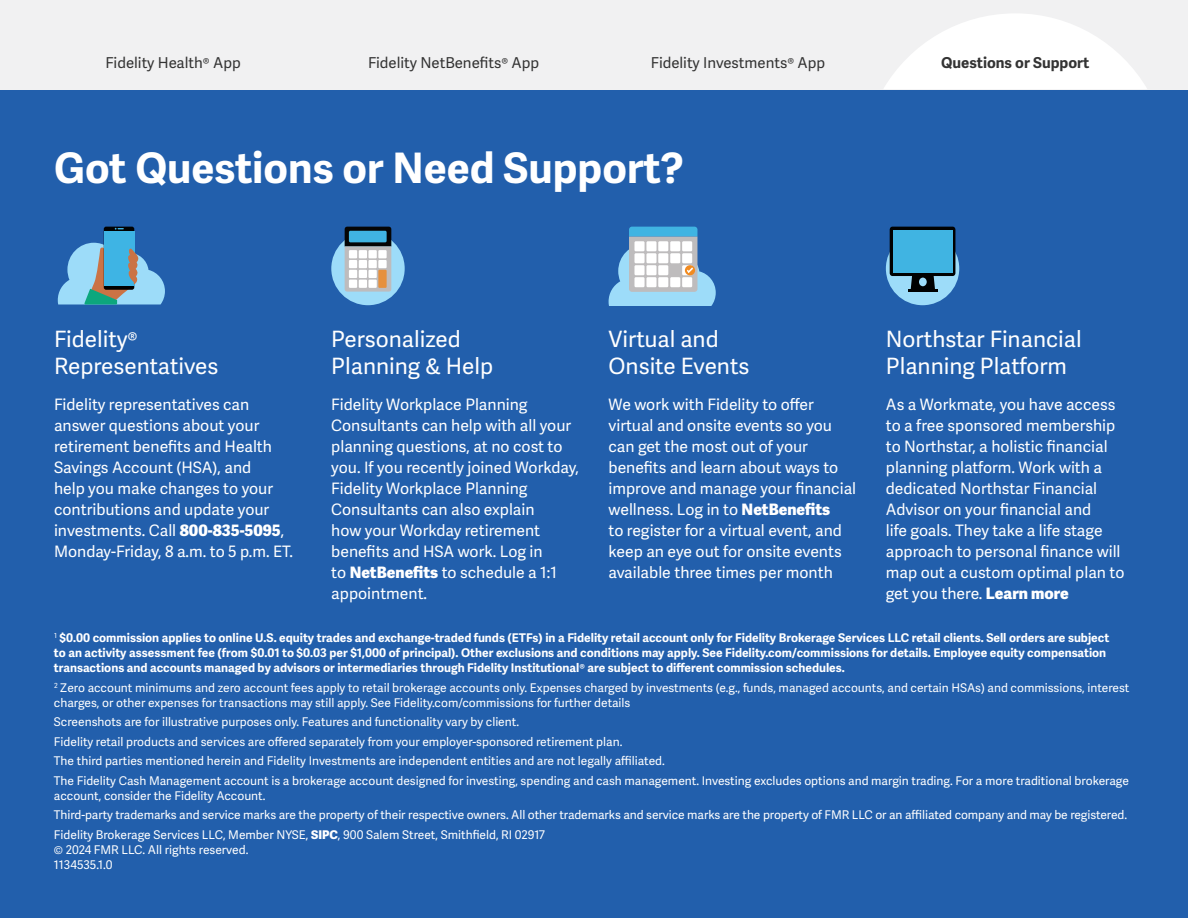
<style>
.page{position:relative;width:1188px;height:918px;background:#fff}
.page>*{position:absolute;margin:0;border:0;box-sizing:border-box;transform-origin:0 0}
.t1{font:700 42px "Adelle Sans";color:#fff}
.t2{font:22.5px/27px "Adelle Sans";color:#fff}
.t3{font:15.75px/21px "Adelle Sans";color:#fff}
.t4{font:15px "Adelle Sans";color:#333}
.t5{font:700 15px "Adelle Sans";color:#333}
.t6{font:12px/19.5px "Adelle Sans";color:#fff}
.t7{font:700 12px/15px "Adelle Sans";color:#fff}
.s1{font-weight:800}
</style>
<div class="page">
<div style="left:0;top:89px;width:1188px;height:829px;background:#225fac"></div>
<div style="left:0;top:0;width:1188px;height:89px;background:#f1f1f2"></div>
<svg style="left:884px;top:14px;width:263px;height:75px"></svg>
<div style="left:104px;top:227px;width:30px;height:63px;background:#000101;border-radius:2px"></div>
<div style="left:104px;top:231px;width:30px;height:54px;background:#3eb4e4"></div>
<svg style="left:115px;top:228px;width:9px;height:2px"></svg>
<svg style="left:58px;top:243px;width:107px;height:62px"></svg>
<div style="left:886px;top:232px;width:73px;height:73px;background:#9ddcf9;border-radius:50%"></div>
<div style="left:331px;top:232px;width:74px;height:73px;background:#9ddcf9;border-radius:50%"></div>
<svg style="left:345px;top:227px;width:46px;height:65px"></svg>
<div style="left:349px;top:231px;width:38px;height:11px;background:#40b4e2;border-radius:2px"></div>
<div style="left:368px;top:250px;width:9px;height:8px;background:#fff"></div>
<div style="left:359px;top:250px;width:8px;height:8px;background:#fff"></div>
<div style="left:349px;top:250px;width:8px;height:8px;background:#fff"></div>
<div style="left:378px;top:250px;width:9px;height:8px;background:#fff"></div>
<div style="left:368px;top:260px;width:9px;height:8px;background:#fff"></div>
<div style="left:359px;top:260px;width:8px;height:8px;background:#fff"></div>
<div style="left:349px;top:260px;width:8px;height:8px;background:#fff"></div>
<div style="left:368px;top:270px;width:9px;height:8px;background:#fff"></div>
<div style="left:359px;top:270px;width:8px;height:8px;background:#fff"></div>
<div style="left:349px;top:270px;width:8px;height:8px;background:#fff"></div>
<div style="left:368px;top:280px;width:9px;height:8px;background:#fff"></div>
<div style="left:359px;top:280px;width:8px;height:8px;background:#fff"></div>
<div style="left:349px;top:280px;width:8px;height:8px;background:#fff"></div>
<div style="left:378px;top:260px;width:9px;height:8px;background:#fff"></div>
<div style="left:378px;top:270px;width:9px;height:18px;background:#e6903d"></div>
<div style="left:890px;top:227px;width:65px;height:49px;background:#000101;border-radius:3px"></div>
<div style="left:893px;top:230px;width:60px;height:43px;background:#40b4e2"></div>
<hr style="left:908px;top:289px;width:29px;height:3px;background:#000101">
<svg style="left:911px;top:276px;width:24px;height:13px"></svg>
<svg style="left:609px;top:227px;width:107px;height:79px"></svg>
<p class="t4" style="left:105px;top:54px;width:137px">Fidelity Health® App</p>
<p class="t4" style="left:368px;top:54px;width:173px">Fidelity NetBenefits® App</p>
<p class="t4" style="left:651px;top:54px;width:176px">Fidelity Investments® App</p>
<h1 class="t1" style="left:54px;top:143px;width:631px">Got Questions or Need Support?</h1>
<p class="t5" style="left:941px;top:54px;width:150px">Questions or Support</p>
<h2 class="t2" style="left:54px;top:326px;width:166px">Fidelity®<br>Representatives</h2>
<p class="t3" style="left:54px;top:394px;width:241px">Fidelity representatives can answer questions about your retirement benefits and Health<br>Savings Account (HSA), and<br>help you make changes to your contributions and update your investments. Call <span class="s1">800-835-5095</span>,<br>Monday-Friday, 8 a.m. to 5 p.m. ET.</p>
<h2 class="t2" style="left:331px;top:326px;width:164px">Personalized<br>Planning &amp; Help</h2>
<p class="t3" style="left:331px;top:394px;width:249px">Fidelity Workplace Planning<br>Consultants can help with all your planning questions, at no cost to you. If you recently joined Workday,<br>Fidelity Workplace Planning<br>Consultants can also explain<br>how your Workday retirement benefits and HSA work. Log in<br>to <span class="s1">NetBenefits</span> to schedule a 1:1 appointment.</p>
<h2 class="t2" style="left:609px;top:326px;width:142px">Virtual and<br>Onsite Events</h2>
<p class="t3" style="left:609px;top:394px;width:249px">We work with Fidelity to offer virtual and onsite events so you can get the most out of your benefits and learn about ways to improve and manage your financial wellness. Log in to <span class="s1">NetBenefits<br></span>to register for a virtual event, and keep an eye out for onsite events available three times per month</p>
<h2 class="t2" style="left:886px;top:326px;width:197px">Northstar Financial<br>Planning Platform</h2>
<p class="t3" style="left:886px;top:394px;width:240px">As a Workmate, you have access to a free sponsored membership to Northstar, a holistic financial planning platform. Work with a dedicated Northstar Financial<br>Advisor on your financial and<br>life goals. They take a life stage approach to personal finance will map out a custom optimal plan to get you there. <span class="s1">Learn more</span></p>
<p class="t7" style="left:54px;top:631px;width:1057px"><sup>1</sup> $0.00 commission applies to online U.S. equity trades and exchange-traded funds (ETFs) in a Fidelity retail account only for Fidelity Brokerage Services LLC retail clients. Sell orders are subject to an activity assessment fee (from $0.01 to $0.03 per $1,000 of principal). Other exclusions and conditions may apply. See Fidelity.com/commissions for details. Employee equity compensation transactions and accounts managed by advisors or intermediaries through Fidelity Institutional® are subject to different commission schedules.</p>
<p class="t6" style="left:54px;top:680px;width:1077px;line-height:15px"><sup>2</sup> Zero account minimums and zero account fees apply to retail brokerage accounts only. Expenses charged by investments (e.g., funds, managed accounts, and certain HSAs) and commissions, interest charges, or other expenses for transactions may still apply. See Fidelity.com/commissions for further details</p>
<p class="t6" style="left:54px;top:712px;width:1076px">Screenshots are for illustrative purposes only. Features and functionality vary by client.<br>Fidelity retail products and services are offered separately from your employer-sponsored retirement plan.<br>The third parties mentioned herein and Fidelity Investments are independent entities and are not legally affiliated.<br>The Fidelity Cash Management account is a brokerage account designed for investing, spending and cash management. Investing excludes options and margin trading. For a more traditional brokerage</p>
<p class="t6" style="left:54px;top:786px;width:1075px">account, consider the Fidelity Account.<br>Third-party trademarks and service marks are the property of their respective owners. All other trademarks and service marks are the property of FMR LLC or an affiliated company and may be registered.<br>Fidelity Brokerage Services LLC, Member NYSE, <span class="s1">SIPC</span>, 900 Salem Street, Smithfield, RI 02917</p>
<p class="t6" style="left:54px;top:842px;width:196px;line-height:15px">© 2024 FMR LLC. All rights reserved.<br>1134535.1.0</p>
</div>
